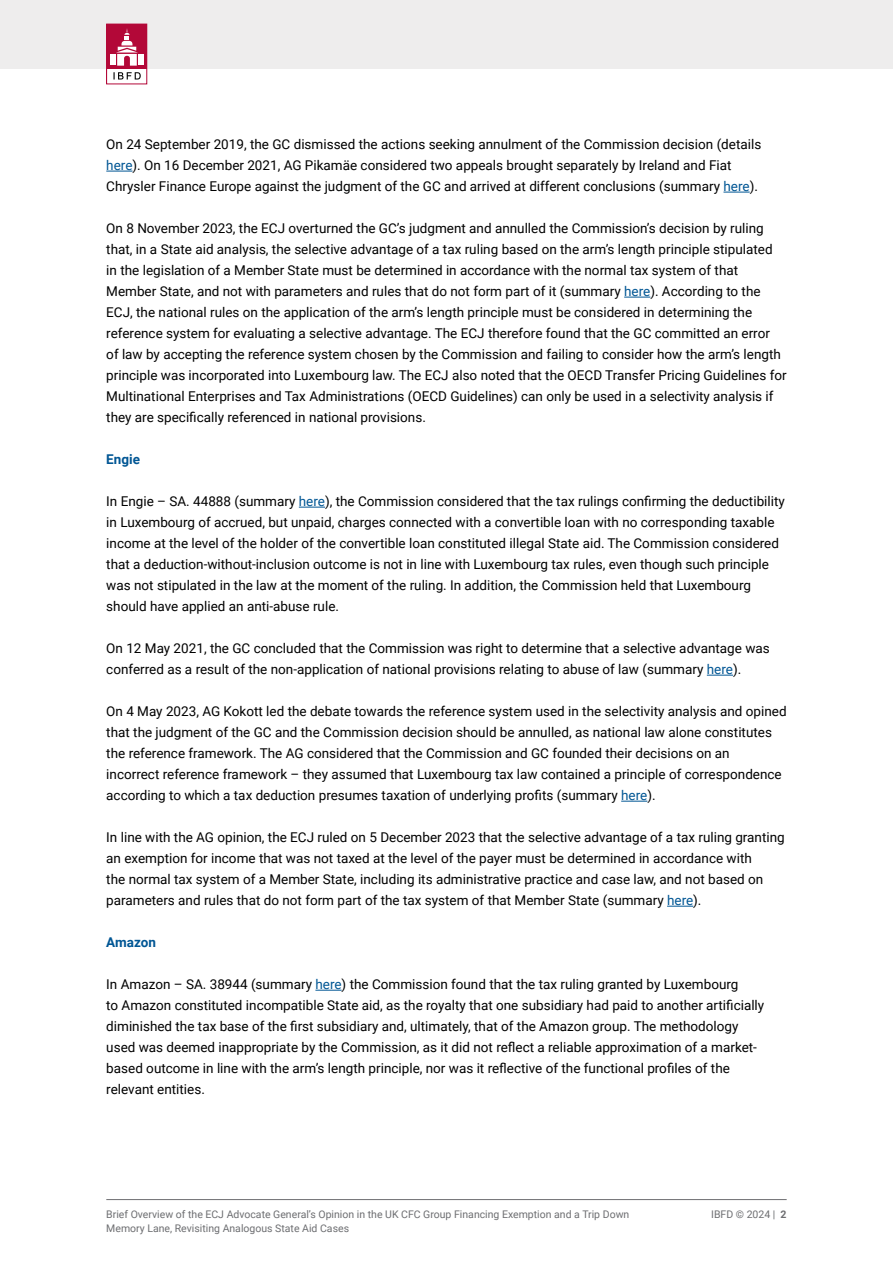
<style>
.page{position:relative;width:893px;height:1263px;background:#fff}
.page>*{position:absolute;margin:0;border:0;box-sizing:border-box;transform-origin:0 0}
.t1{font:13.5px/21px "Roboto";color:#000}
.t2{font:700 13.5px "Roboto";color:#005694}
.t3{font:10.5px/13.5px "Roboto";color:#6d6e71}
.s1{color:#005694}
.s2{font-weight:700}
</style>
<div class="page">
<hr style="left:106px;top:1199px;width:681px;height:1px;background:#6d6e71">
<div style="left:0;top:0;width:893px;height:68px;background:#eeeded"></div>
<div style="left:107px;top:24px;width:40px;height:60px;background:#b30838"></div>
<div style="left:107px;top:69px;width:40px;height:15px;background:#fff"></div>
<div style="left:110px;top:54px;width:6px;height:11px;background:#fff"></div>
<div style="left:138px;top:54px;width:6px;height:11px;background:#fff"></div>
<svg style="left:116px;top:28px;width:22px;height:38px"></svg>
<svg style="left:113px;top:72px;width:28px;height:8px"></svg>
<div style="left:106px;top:24px;width:41px;height:60px;border:1px solid #b30838"></div>
<svg style="left:106px;top:171px;width:26px;height:1px"></svg>
<svg style="left:723px;top:192px;width:27px;height:1px"></svg>
<svg style="left:624px;top:297px;width:26px;height:1px"></svg>
<svg style="left:299px;top:507px;width:26px;height:1px"></svg>
<svg style="left:707px;top:675px;width:26px;height:1px"></svg>
<svg style="left:621px;top:801px;width:26px;height:1px"></svg>
<svg style="left:667px;top:906px;width:26px;height:1px"></svg>
<svg style="left:315px;top:990px;width:27px;height:1px"></svg>
<p class="t1" style="left:106px;top:133px;width:657px">On 24 September 2019, the GC dismissed the actions seeking annulment of the Commission decision (details <span class="s1">here</span>). On 16 December 2021, AG Pikamäe considered two appeals brought separately by Ireland and Fiat<br>Chrysler Finance Europe against the judgment of the GC and arrived at different conclusions (summary <span class="s1">here</span>).</p>
<p class="t1" style="left:106px;top:217px;width:682px">On 8 November 2023, the ECJ overturned the GC’s judgment and annulled the Commission’s decision by ruling that, in a State aid analysis, the selective advantage of a tax ruling based on the arm’s length principle stipulated in the legislation of a Member State must be determined in accordance with the normal tax system of that Member State, and not with parameters and rules that do not form part of it (summary <span class="s1">here</span>). According to the ECJ, the national rules on the application of the arm’s length principle must be considered in determining the reference system for evaluating a selective advantage. The ECJ therefore found that the GC committed an error<br>of law by accepting the reference system chosen by the Commission and failing to consider how the arm’s length principle was incorporated into Luxembourg law. The ECJ also noted that the OECD Transfer Pricing Guidelines for Multinational Enterprises and Tax Administrations (OECD Guidelines) can only be used in a selectivity analysis if they are specifically referenced in national provisions.</p>
<p class="t2" style="left:106px;top:449px;width:35px">Engie</p>
<p class="t1" style="left:106px;top:490px;width:680px">In Engie – SA. 44888 (summary <span class="s1">here</span>), the Commission considered that the tax rulings confirming the deductibility in Luxembourg of accrued, but unpaid, charges connected with a convertible loan with no corresponding taxable income at the level of the holder of the convertible loan constituted illegal State aid. The Commission considered that a deduction-without-inclusion outcome is not in line with Luxembourg tax rules, even though such principle was not stipulated in the law at the moment of the ruling. In addition, the Commission held that Luxembourg should have applied an anti-abuse rule.</p>
<p class="t1" style="left:106px;top:637px;width:665px">On 12 May 2021, the GC concluded that the Commission was right to determine that a selective advantage was conferred as a result of the non-application of national provisions relating to abuse of law (summary <span class="s1">here</span>).</p>
<p class="t1" style="left:106px;top:700px;width:682px">On 4 May 2023, AG Kokott led the debate towards the reference system used in the selectivity analysis and opined that the judgment of the GC and the Commission decision should be annulled, as national law alone constitutes the reference framework. The AG considered that the Commission and GC founded their decisions on an<br>incorrect reference framework – they assumed that Luxembourg tax law contained a principle of correspondence according to which a tax deduction presumes taxation of underlying profits (summary <span class="s1">here</span>).</p>
<p class="t1" style="left:106px;top:826px;width:680px">In line with the AG opinion, the ECJ ruled on 5 December 2023 that the selective advantage of a tax ruling granting an exemption for income that was not taxed at the level of the payer must be determined in accordance with<br>the normal tax system of a Member State, including its administrative practice and case law, and not based on parameters and rules that do not form part of the tax system of that Member State (summary <span class="s1">here</span>).</p>
<p class="t2" style="left:106px;top:932px;width:51px">Amazon</p>
<p class="t1" style="left:106px;top:973px;width:659px">In Amazon – SA. 38944 (summary <span class="s1">here</span>) the Commission found that the tax ruling granted by Luxembourg<br>to Amazon constituted incompatible State aid, as the royalty that one subsidiary had paid to another artificially diminished the tax base of the first subsidiary and, ultimately, that of the Amazon group. The methodology used was deemed inappropriate by the Commission, as it did not reflect a reliable approximation of a market&shy;based outcome in line with the arm’s length principle, nor was it reflective of the functional profiles of the relevant entities.</p>
<p class="t3" style="left:106px;top:1207px;width:525px">Brief Overview of the ECJ Advocate General’s Opinion in the UK CFC Group Financing Exemption and a Trip Down<br>Memory Lane, Revisiting Analogous State Aid Cases</p>
<p class="t3" style="left:711px;top:1207px;width:77px">IBFD © 2024 | <span class="s2">2</span></p>
</div>
